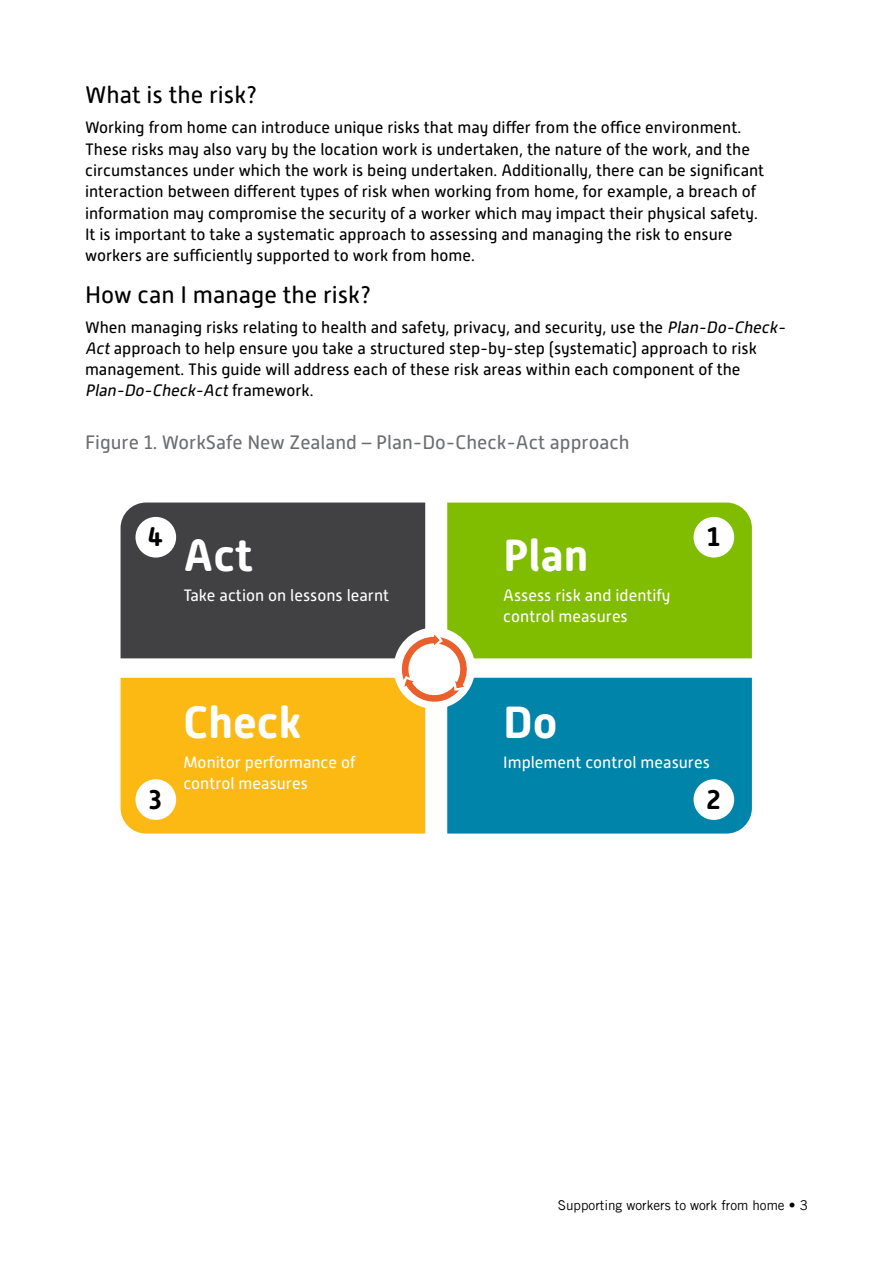
<style>
.page{position:relative;width:893px;height:1263px;background:#fff}
.page>*{position:absolute;margin:0;border:0;box-sizing:border-box;transform-origin:0 0}
.Titlle{font:700 45px "Alwyn New Rounded";color:#fff}
.Body_text{font:700 27px "Alwyn New Rounded";color:#000}
.Coloured_heading{font:24px "Alwyn New Rounded";color:#000}
.leadin_text{font:19.5px "Alwyn New Rounded";color:#6d6e71}
.Body_text-2{font:16.5px/21.3px "Alwyn New Rounded";color:#000}
.Body_text-3{font:16.5px/21px "Alwyn New Rounded";color:#fff}
.t1{font:13.5px "Trade Gothic LT Std";color:#000}
.s1{font-style:italic}
</style>
<div class="page">
<div style="left:447px;top:502px;width:305px;height:156px;background:#80bc00"></div>
<div style="left:121px;top:502px;width:304px;height:156px;background:#414042"></div>
<div style="left:447px;top:678px;width:305px;height:155px;background:#0084a9"></div>
<div style="left:121px;top:678px;width:304px;height:155px;background:#fdb913"></div>
<div style="left:394px;top:627px;width:81px;height:82px;background:#fff;border-radius:50%"></div>
<div style="left:693px;top:517px;width:41px;height:40px;background:#fff;border-radius:50%"></div>
<div style="left:693px;top:779px;width:41px;height:41px;background:#fff;border-radius:50%"></div>
<div style="left:135px;top:517px;width:41px;height:40px;background:#fff;border-radius:50%"></div>
<div style="left:135px;top:779px;width:41px;height:41px;background:#fff;border-radius:50%"></div>
<svg style="left:399px;top:634px;width:69px;height:69px"></svg>
<p class="Coloured_heading" style="left:85px;top:82px;width:174px">What is the risk?</p>
<p class="Body_text-2" style="left:85px;top:117px;width:681px">Working from home can introduce unique risks that may differ from the office environment.<br>These risks may also vary by the location work is undertaken, the nature of the work, and the circumstances under which the work is being undertaken. Additionally, there can be significant interaction between different types of risk when working from home, for example, a breach of information may compromise the security of a worker which may impact their physical safety.<br>It is important to take a systematic approach to assessing and managing the risk to ensure workers are sufficiently supported to work from home.</p>
<p class="Coloured_heading" style="left:85px;top:281px;width:288px">How can I manage the risk?</p>
<p class="Body_text-2" style="left:85px;top:316px;width:705px">When managing risks relating to health and safety, privacy, and security, use the <span class="s1">Plan-Do-Check-Act</span>approach to help ensure you take a structured step-by-step (systematic) approach to risk management. This guide will address each of these risk areas within each component of the <span class="s1">Plan-Do-Check-Act</span>fra m ewo r k.</p>
<p class="leadin_text" style="left:85px;top:431px;width:546px">Figure 1. WorkSafe New Zealand – Plan-Do-Check-Act approach</p>
<p class="Body_text" style="left:148px;top:521px;width:17px">4</p>
<p class="Titlle" style="left:183px;top:530px;width:71px">Act</p>
<p class="Body_text-3" style="left:183px;top:585px;width:207px">Take action on lessons learnt</p>
<p class="Body_text" style="left:149px;top:783px;width:14px">3</p>
<p class="Titlle" style="left:183px;top:697px;width:120px">Check</p>
<p class="Body_text-3" style="left:183px;top:752px;width:174px">Monitor performance of control measures</p>
<p class="Titlle" style="left:503px;top:530px;width:87px">Plan</p>
<p class="Body_text-3" style="left:503px;top:585px;width:169px">Assess risk and identify control measures</p>
<p class="Body_text" style="left:707px;top:521px;width:15px">1</p>
<p class="Titlle" style="left:503px;top:697px;width:56px">Do</p>
<p class="Body_text-3" style="left:503px;top:752px;width:208px">Implement control measures</p>
<p class="Body_text" style="left:706px;top:783px;width:16px">2</p>
<p class="t1" style="left:558px;top:1197px;width:252px">Supporting workers to work from home • 3</p>
</div>
